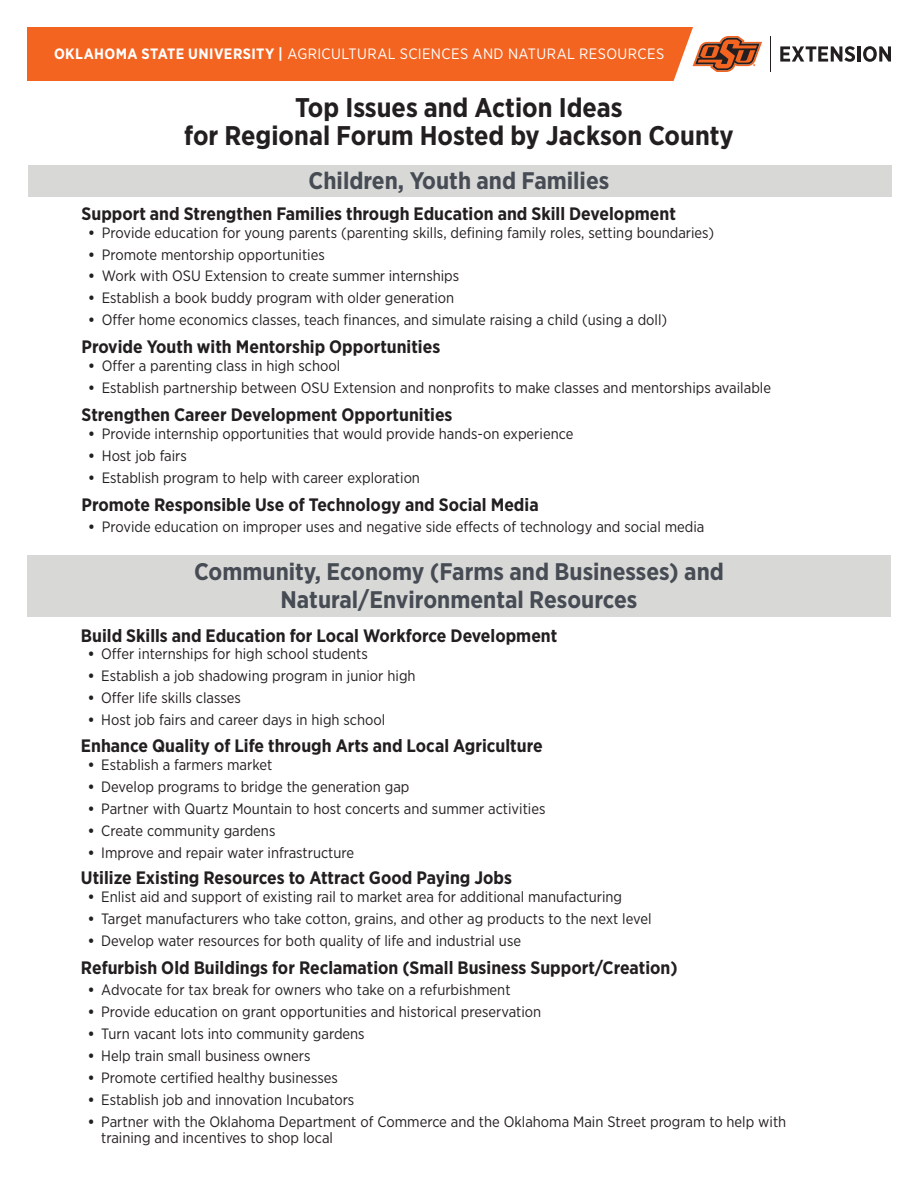
<style>
.page{position:relative;width:918px;height:1188px;background:#fff}
.page>*{position:absolute;margin:0;border:0;box-sizing:border-box;transform-origin:0 0}
.t1{font:700 27px "Gotham Narrow";color:#231f20}
.t2{font:700 24px/28.8px "Gotham Narrow";color:#464b54;text-align:center}
.Bullet_Headlines{font:700 18px "Gotham Narrow";color:#231f20}
.t3{font:15px/16.5px "Gotham Narrow";color:#231f20}
.t4{font:15px "Gotham Narrow";letter-spacing:.025em;color:#fff}
.s1{font-weight:700}
</style>
<div class="page">
<hr style="left:770px;top:36px;width:1px;height:36px;background:#231f20">
<svg style="left:780px;top:46px;width:75px;height:16px"></svg>
<hr style="left:857px;top:46px;width:4px;height:16px;background:#231f20">
<svg style="left:863px;top:46px;width:28px;height:16px"></svg>
<svg style="left:27px;top:27px;width:735px;height:54px;background:#f06c2f"></svg>
<div style="left:28px;top:165px;width:863px;height:32px;background:#d8d9d7"></div>
<div style="left:27px;top:555px;width:864px;height:62px;background:#d8d9d7"></div>
<p class="t4" style="left:54px;top:45px;width:612px"><span class="s1">OKLAHOMA STATE UNIVERSITY |</span> AGRICULTURAL SCIENCES AND NATURAL RESOURCES</p>
<p class="t1" style="left:295px;top:90px;width:329px">Top Issues and Action Ideas</p>
<p class="t1" style="left:184px;top:119px;width:551px">for Regional Forum Hosted by Jackson County</p>
<p class="t2" style="left:309px;top:166px;width:302px">Children, Youth and Families</p>
<p class="Bullet_Headlines" style="left:82px;top:202px;width:596px">Support and Strengthen Families through Education and Skill Development</p>
<p class="t3" style="left:88px;top:224px;width:627px"><span class="s1">•</span> Provide education for young parents (parenting skills, defining family roles, setting boundaries)</p>
<p class="t3" style="left:88px;top:246px;width:238px"><span class="s1">•</span> Promote mentorship opportunities</p>
<p class="t3" style="left:88px;top:268px;width:372px"><span class="s1">•</span> Work with OSU Extension to create summer internships</p>
<p class="t3" style="left:88px;top:290px;width:367px"><span class="s1">•</span> Establish a book buddy program with older generation</p>
<p class="t3" style="left:88px;top:311px;width:580px"><span class="s1">•</span> Offer home economics classes, teach finances, and simulate raising a child (using a doll)</p>
<p class="Bullet_Headlines" style="left:82px;top:335px;width:360px">Provide Youth with Mentorship Opportunities</p>
<p class="t3" style="left:88px;top:357px;width:253px"><span class="s1">•</span> Offer a parenting class in high school</p>
<p class="t3" style="left:88px;top:379px;width:684px"><span class="s1">•</span> Establish partnership between OSU Extension and nonprofits to make classes and mentorships available</p>
<p class="Bullet_Headlines" style="left:82px;top:403px;width:372px">Strengthen Career Development Opportunities</p>
<p class="t3" style="left:88px;top:425px;width:487px"><span class="s1">•</span> Provide internship opportunities that would provide hands-on experience</p>
<p class="t3" style="left:88px;top:447px;width:100px"><span class="s1">•</span> Host job fairs</p>
<p class="t3" style="left:88px;top:469px;width:333px"><span class="s1">•</span> Establish program to help with career exploration</p>
<p class="Bullet_Headlines" style="left:82px;top:493px;width:459px">Promote Responsible Use of Technology and Social Media</p>
<p class="t3" style="left:88px;top:518px;width:618px"><span class="s1">•</span> Provide education on improper uses and negative side effects of technology and social media</p>
<p class="t2" style="left:194px;top:557px;width:531px">Community, Economy (Farms and Businesses) and<br>Natural/Environmental Resources</p>
<p class="Bullet_Headlines" style="left:81px;top:624px;width:478px">Build Skills and Education for Local Workforce Development</p>
<p class="t3" style="left:88px;top:645px;width:282px"><span class="s1">•</span> Offer internships for high school students</p>
<p class="t3" style="left:88px;top:667px;width:329px"><span class="s1">•</span> Establish a job shadowing program in junior high</p>
<p class="t3" style="left:88px;top:689px;width:155px"><span class="s1">•</span> Offer life skills classes</p>
<p class="t3" style="left:88px;top:711px;width:299px"><span class="s1">•</span> Host job fairs and career days in high school</p>
<p class="Bullet_Headlines" style="left:81px;top:735px;width:463px">Enhance Quality of Life through Arts and Local Agriculture</p>
<p class="t3" style="left:88px;top:757px;width:186px"><span class="s1">•</span> Establish a farmers market</p>
<p class="t3" style="left:88px;top:778px;width:323px"><span class="s1">•</span> Develop programs to bridge the generation gap</p>
<p class="t3" style="left:88px;top:800px;width:459px"><span class="s1">•</span> Partner with Quartz Mountain to host concerts and summer activities</p>
<p class="t3" style="left:88px;top:822px;width:189px"><span class="s1">•</span> Create community gardens</p>
<p class="t3" style="left:88px;top:844px;width:268px"><span class="s1">•</span> Improve and repair water infrastructure</p>
<p class="Bullet_Headlines" style="left:81px;top:867px;width:433px">Utilize Existing Resources to Attract Good Paying Jobs</p>
<p class="t3" style="left:88px;top:889px;width:536px"><span class="s1">•</span> Enlist aid and support of existing rail to market area for additional manufacturing</p>
<p class="t3" style="left:88px;top:910px;width:565px"><span class="s1">•</span> Target manufacturers who take cotton, grains, and other ag products to the next level</p>
<p class="t3" style="left:88px;top:932px;width:435px"><span class="s1">•</span> Develop water resources for both quality of life and industrial use</p>
<p class="Bullet_Headlines" style="left:81px;top:956px;width:598px">Refurbish Old Buildings for Reclamation (Small Business Support/Creation)</p>
<p class="t3" style="left:88px;top:981px;width:424px"><span class="s1">•</span> Advocate for tax break for owners who take on a refurbishment</p>
<p class="t3" style="left:88px;top:1003px;width:455px"><span class="s1">•</span> Provide education on grant opportunities and historical preservation</p>
<p class="t3" style="left:88px;top:1025px;width:278px"><span class="s1">•</span> Turn vacant lots into community gardens</p>
<p class="t3" style="left:88px;top:1047px;width:224px"><span class="s1">•</span> Help train small business owners</p>
<p class="t3" style="left:88px;top:1069px;width:252px"><span class="s1">•</span> Promote certified healthy businesses</p>
<p class="t3" style="left:88px;top:1091px;width:268px"><span class="s1">•</span> Establish job and innovation Incubators</p>
<p class="t3" style="left:101px;top:1113px;width:687px;text-indent:-14px"><span class="s1">•</span> Partner with the Oklahoma Department of Commerce and the Oklahoma Main Street program to help with training and incentives to shop local</p>
</div>
